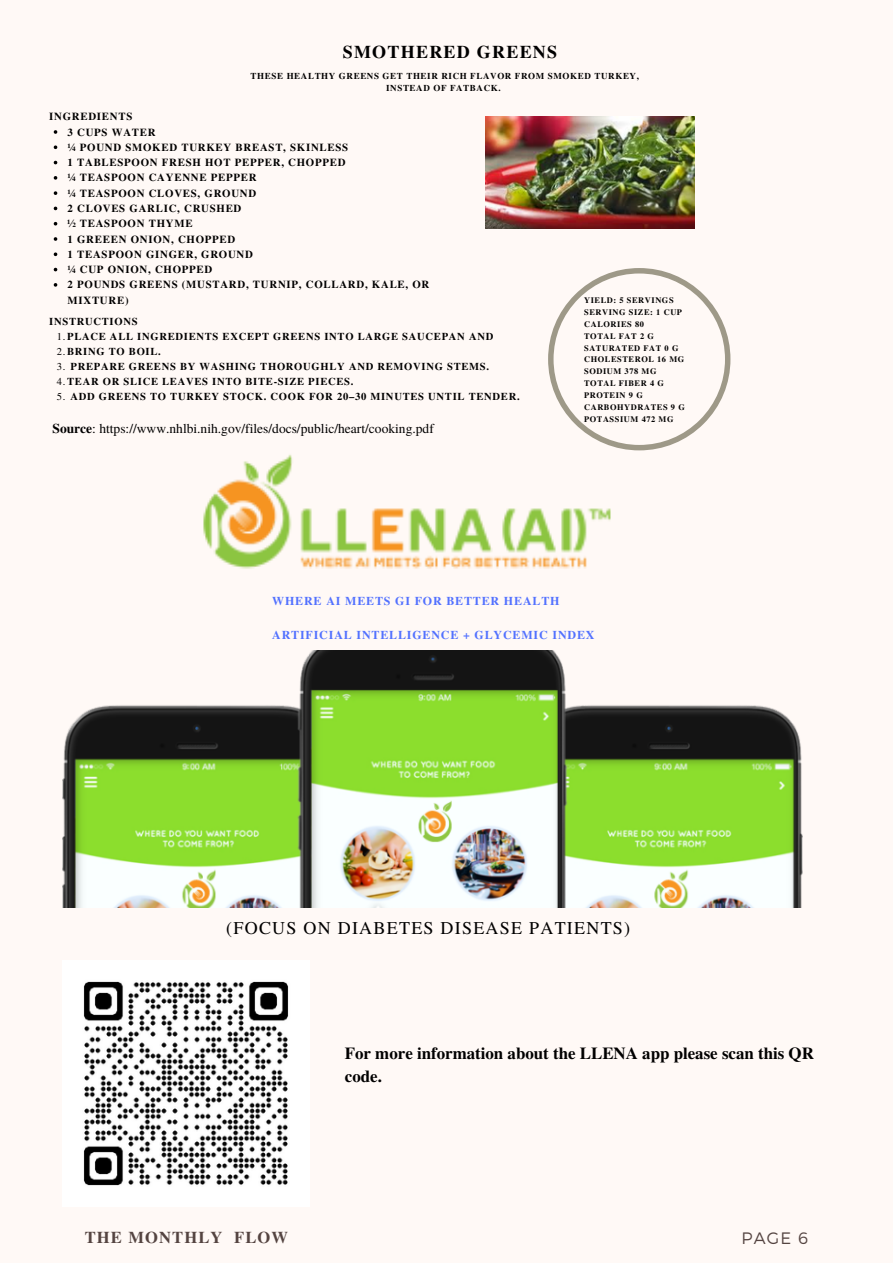
<style>
.page{position:relative;width:893px;height:1264px;background:#fff}
.page>*{position:absolute;margin:0;border:0;box-sizing:border-box;transform-origin:0 0}
.t1{font:18px "Te X Gyre Termes";letter-spacing:.07em;color:#000}
.t2{font:700 18px "Te X Gyre Termes";letter-spacing:.07em;color:#000}
.t3{font:700 16.95px/23.5px "Te X Gyre Termes";color:#000}
.t4{font:700 16.5px "Te X Gyre Termes";letter-spacing:.07em;color:#544441}
.t5{font:300 16.5px "Montserrat";color:#544441}
.t6{font:13.5px "Te X Gyre Termes";color:#000}
.t7{font:700 12px "Te X Gyre Termes";letter-spacing:.07em;color:#5271ff}
.t8{font:700 10.8px/15.3px "Te X Gyre Termes";letter-spacing:.07em;color:#000}
.t9{font:700 10.5px/15px "Te X Gyre Termes";letter-spacing:.07em;color:#000}
.t10{font:10.5px "Te X Gyre Termes";color:#000}
.t11{font:700 9px/12.8px "Te X Gyre Termes";letter-spacing:.07em;color:#000;text-align:center}
.t12{font:700 8.4px/11.9px "Te X Gyre Termes";letter-spacing:.07em;color:#000}
.s1{font-weight:700}
.s2{font-weight:400}
</style>
<div class="page">
<div style="left:0;top:0;width:892px;height:1262px;background:#fff9f6"></div>
<img style="left:485px;top:116px;width:209px;height:112px">
<svg style="left:548px;top:268px;width:182px;height:182px"></svg>
<img style="left:203px;top:446px;width:443px;height:123px">
<img style="left:63px;top:650px;width:739px;height:257px">
<img style="left:83px;top:981px;width:206px;height:205px">
<svg style="left:54px;top:130px;width:3px;height:4px"></svg>
<svg style="left:54px;top:145px;width:3px;height:4px"></svg>
<svg style="left:54px;top:176px;width:3px;height:4px"></svg>
<svg style="left:54px;top:191px;width:3px;height:4px"></svg>
<svg style="left:54px;top:237px;width:3px;height:4px"></svg>
<svg style="left:54px;top:252px;width:3px;height:4px"></svg>
<svg style="left:54px;top:283px;width:3px;height:4px"></svg>
<p class="t8" style="left:49px;top:108px;width:85px">INGREDIENTS</p>
<h1 class="t2" style="left:343px;top:38px;width:216px">SMOTHERED GREENS</h1>
<p class="t11" style="left:250px;top:69px;width:390px">THESE HEALTHY GREENS GET THEIR RICH FLAVOR FROM SMOKED TURKEY,<br>INSTEAD OF FATBACK.</p>
<p class="t8" style="left:68px;top:124px;width:363px">3 CUPS WATER<br>¼ POUND SMOKED TURKEY BREAST, SKINLESS<br>1 TABLESPOON FRESH HOT PEPPER, CHOPPED<br>¼ TEASPOON CAYENNE PEPPER<br>¼ TEASPOON CLOVES, GROUND<br>2 CLOVES GARLIC, CRUSHED<br>½ TEASPOON THYME<br>1 GREEEN ONION, CHOPPED<br>1 TEASPOON GINGER, GROUND<br>¼ CUP ONION, CHOPPED<br>2 POUNDS GREENS (MUSTARD, TURNIP, COLLARD, KALE, OR<br>MIXTURE)</p>
<p class="t9" style="left:49px;top:314px;width:90px">INSTRUCTIONS</p>
<p class="t10" style="left:57px;top:359px;width:10px">3.</p>
<p class="t10" style="left:57px;top:389px;width:10px">5.</p>
<p class="t6" style="left:53px;top:418px;width:383px"><span class="s1">Source</span>: https://www.nhlbi.nih.gov/files/docs/public/heart/cooking.pdf</p>
<p class="t9" style="left:57px;top:329px;width:438px"><span class="s2">1.</span>PLACE ALL INGREDIENTS EXCEPT GREENS INTO LARGE SAUCEPAN AND<br><span class="s2">2.</span>BRING TO BOIL.</p>
<p class="t9" style="left:57px;top:358px;width:434px;text-indent:14px">PREPARE GREENS BY WASHING THOROUGHLY AND REMOVING STEMS.<br><span class="s2">4.</span>TEAR OR SLICE LEAVES INTO BITE-SIZE PIECES.</p>
<p class="t9" style="left:70px;top:388px;width:450px">ADD GREENS TO TURKEY STOCK. COOK FOR 20–30 MINUTES UNTIL TENDER.</p>
<p class="t12" style="left:584px;top:294px;width:102px">YIELD: 5 SERVINGS<br>SERVING SIZE: 1 CUP<br>CALORIES 80<br>TOTAL FAT 2 G<br>SATURATED FAT 0 G<br>CHOLESTEROL 16 MG<br>SODIUM 378 MG<br>TOTAL FIBER 4 G<br>PROTEIN 9 G<br>CARBOHYDRATES 9 G<br>POTASSIUM 472 MG</p>
<p class="t7" style="left:272px;top:591px;width:289px">WHERE AI MEETS GI FOR BETTER HEALTH</p>
<p class="t7" style="left:272px;top:625px;width:324px">ARTIFICIAL INTELLIGENCE + GLYCEMIC INDEX</p>
<h1 class="t1" style="left:226px;top:915px;width:405px">(FOCUS ON DIABETES DISEASE PATIENTS)</h1>
<h2 class="t3" style="left:345px;top:1040px;width:470px">For more information about the LLENA app please scan this QR code.</h2>
<h3 class="t4" style="left:85px;top:1224px;width:205px">THE MONTHLY FLOW</h3>
<h3 class="t5" style="left:741px;top:1227px;width:68px">PAGE 6</h3>
</div>
